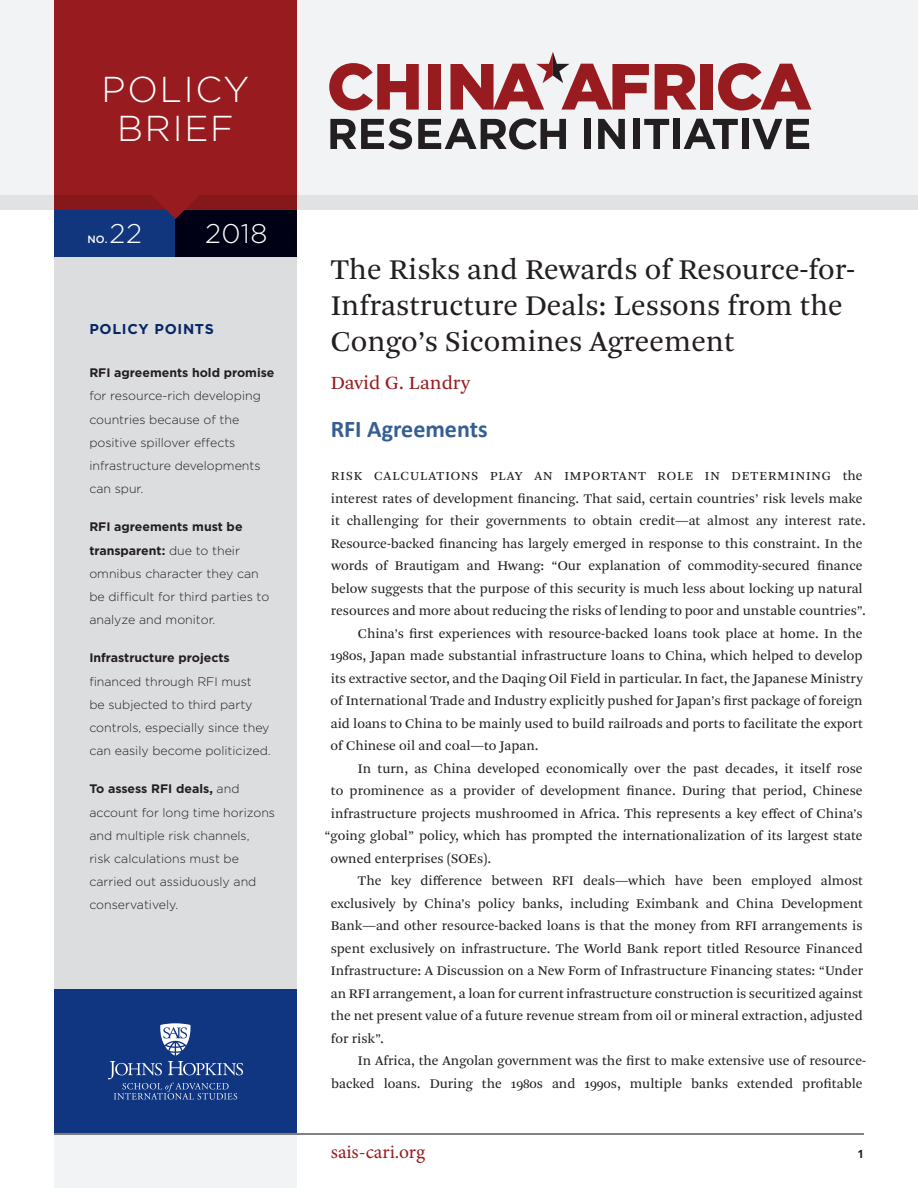
<style>
.page{position:relative;width:918px;height:1188px;background:#fff}
.page>*{position:absolute;margin:0;border:0;box-sizing:border-box;transform-origin:0 0}
.t1{font:300 36px/39px "Gotham";letter-spacing:.05em;color:#fff;text-align:center}
.heading_1{font:30px/36px "Arnhem Pro Blond";color:#231f20}
.t2{font:300 27px "Gotham";letter-spacing:.02em;color:#fff}
.heading_1-2{font:700 24px "Calibri";color:#365f91}
.t3{font:19.5px "Minion Pro";letter-spacing:-.005em;color:#981b1f}
.t4{font:19.5px "Arnhem Pro Blond";color:#981b1f}
.t5{font:700 14.25px "Gotham";letter-spacing:.05em;color:#072665}
.Body{font:13.8px/22.5px "Arnhem Pro Blond";color:#231f20;text-align:justify}
.Body__No_Indent{font:13.8px/22.5px "Arnhem Pro Blond";color:#231f20}
.Body__No_Indent-2{font:12.9px "Arnhem Pro Blond";letter-spacing:.075em;color:#231f20}
.t6{font:300 12.3px/23.2px "Gotham";color:#231f20}
.t7{font:700 11.25px "Open Sans";color:#231f20}
.t8{font:500 10.5px "Gotham";color:#fff}
.s1{font-weight:700}
.s2{font-size:13.8px}
</style>
<div class="page">
<div style="left:54px;top:1131px;width:243px;height:57px;background:#f2f3f4"></div>
<div style="left:0;top:0;width:918px;height:195px;background:#f2f3f4"></div>
<div style="left:54px;top:0;width:243px;height:256px;background:#981b1f"></div>
<svg style="left:0;top:195px;width:918px;height:15px;background:#cdb5b7"></svg>
<div style="left:54px;top:254px;width:243px;height:741px;background:#dcdddf"></div>
<div style="left:54px;top:989px;width:243px;height:144px;background:#103682"></div>
<svg style="left:108px;top:1023px;width:135px;height:77px"></svg>
<hr style="left:54px;top:1133px;width:810px;height:2px;background:#231f20">
<div style="left:54px;top:210px;width:122px;height:46px;background:#11367e"></div>
<div style="left:176px;top:210px;width:121px;height:46px;background:#010116"></div>
<svg style="left:150px;top:195px;width:53px;height:24px"></svg>
<svg style="left:329px;top:63px;width:90px;height:47px"></svg>
<div style="left:428px;top:64px;width:13px;height:46px;background:#981b1f"></div>
<svg style="left:655px;top:64px;width:42px;height:46px"></svg>
<div style="left:701px;top:64px;width:12px;height:46px;background:#981b1f"></div>
<svg style="left:718px;top:63px;width:93px;height:47px"></svg>
<svg style="left:330px;top:118px;width:82px;height:31px"></svg>
<svg style="left:418px;top:118px;width:148px;height:32px"></svg>
<div style="left:584px;top:119px;width:6px;height:30px;background:#231f20"></div>
<svg style="left:598px;top:119px;width:27px;height:30px"></svg>
<div style="left:634px;top:119px;width:6px;height:30px;background:#231f20"></div>
<svg style="left:644px;top:119px;width:25px;height:30px"></svg>
<div style="left:673px;top:119px;width:7px;height:30px;background:#231f20"></div>
<svg style="left:684px;top:119px;width:54px;height:30px"></svg>
<div style="left:742px;top:119px;width:7px;height:30px;background:#231f20"></div>
<svg style="left:752px;top:119px;width:57px;height:30px"></svg>
<svg style="left:451px;top:52px;width:198px;height:58px"></svg>
<h1 class="t1" style="left:102px;top:69px;width:149px">POLICY<br>BRIEF</h1>
<p class="t8" style="left:87px;top:232px;width:22px">NO.</p>
<p class="t2" style="left:110px;top:216px;width:34px">22</p>
<h3 class="t2" style="left:205px;top:216px;width:64px">2018</h3>
<p class="t5" style="left:89px;top:319px;width:126px">POLICY POINTS</p>
<p class="t6" style="left:89px;top:361px;width:187px"><span class="s1">RFI agreements hold promise </span>for resource-rich developing countries because of the positive spillover effects infrastructure developments can spur.</p>
<p class="t6" style="left:89px;top:515px;width:181px"><span class="s1">RFI agreements must be transparent:</span> due to their omnibus character they can be difficult for third parties to analyze and monitor.</p>
<p class="t6" style="left:89px;top:646px;width:183px"><span class="s1">Infrastructure projects </span>financed through RFI must<br>be subjected to third party controls, especially since they can easily become politicized.</p>
<p class="t6" style="left:89px;top:777px;width:187px"><span class="s1">To assess RFI deals,</span> and account for long time horizons and multiple risk channels,<br>risk calculations must be carried out assiduously and conservatively.</p>
<p class="heading_1" style="left:331px;top:252px;width:526px">The Risks and Rewards of Resource-for-<br>Infrastructure Deals: Lessons from the<br>Congo’s Sicomines Agreement</p>
<p class="t4" style="left:331px;top:370px;width:141px">David G. Landry</p>
<p class="heading_1-2" style="left:331px;top:413px;width:158px">RFI Agreements</p>
<p class="Body__No_Indent-2" style="left:331px;top:468px;width:533px">RISK CALCULATIONS PLAY AN IMPORTANT ROLE IN DETERMINING <span class="s2">the</span></p>
<p class="Body__No_Indent" style="left:331px;top:487px;width:537px">interest rates of development financing. That said, certain countries’ risk levels make it challenging for their governments to obtain credit—at almost any interest rate.<br>Resource-backed financing has largely emerged in response to this constraint. In the words of Brautigam and Hwang: “Our explanation of commodity-secured finance below suggests that the purpose of this security is much less about locking up natural resources and more about reducing the risks of lending to poor and unstable countries”.</p>
<p class="Body" style="left:330px;top:622px;width:534px;text-indent:28px">China’s first experiences with resource-backed loans took place at home. In the 1980s, Japan made substantial infrastructure loans to China, which helped to develop its extractive sector, and the Daqing Oil Field in particular. In fact, the Japanese Ministry of International Trade and Industry explicitly pushed for Japan’s first package of foreign aid loans to China to be mainly used to build railroads and ports to facilitate the export of Chinese oil and coal—to Japan.</p>
<p class="Body" style="left:358px;top:757px;width:506px">In turn, as China developed economically over the past decades, it itself rose</p>
<p class="Body" style="left:331px;top:779px;width:533px">to prominence as a provider of development finance. During that period, Chinese</p>
<p class="Body" style="left:331px;top:802px;width:533px">infrastructure projects mushroomed in Africa. This represents a key effect of China’s</p>
<p class="Body" style="left:325px;top:824px;width:539px">“going global” policy, which has prompted the internationalization of its largest state</p>
<p class="Body" style="left:331px;top:847px;width:162px">owned enterprises (SOEs).</p>
<p class="Body" style="left:331px;top:869px;width:534px;text-indent:27px">The key difference between RFI deals—which have been employed almost exclusively by China’s policy banks, including Eximbank and China Development Bank—and other resource-backed loans is that the money from RFI arrangements is spent exclusively on infrastructure. The World Bank report titled Resource Financed Infrastructure: A Discussion on a New Form of Infrastructure Financing states: “Under an RFI arrangement, a loan for current infrastructure construction is securitized against the net present value of a future revenue stream from oil or mineral extraction, adjusted for risk”.</p>
<p class="Body" style="left:331px;top:1049px;width:536px;text-align:right">In Africa, the Angolan government was the first to make extensive use of resource&shy;backed loans. During the 1980s and 1990s, multiple banks extended profitable</p>
<h3 class="t3" style="left:331px;top:1138px;width:96px">sais-cari.org</h3>
<p class="t7" style="left:858px;top:1146px;width:8px">1</p>
</div>
